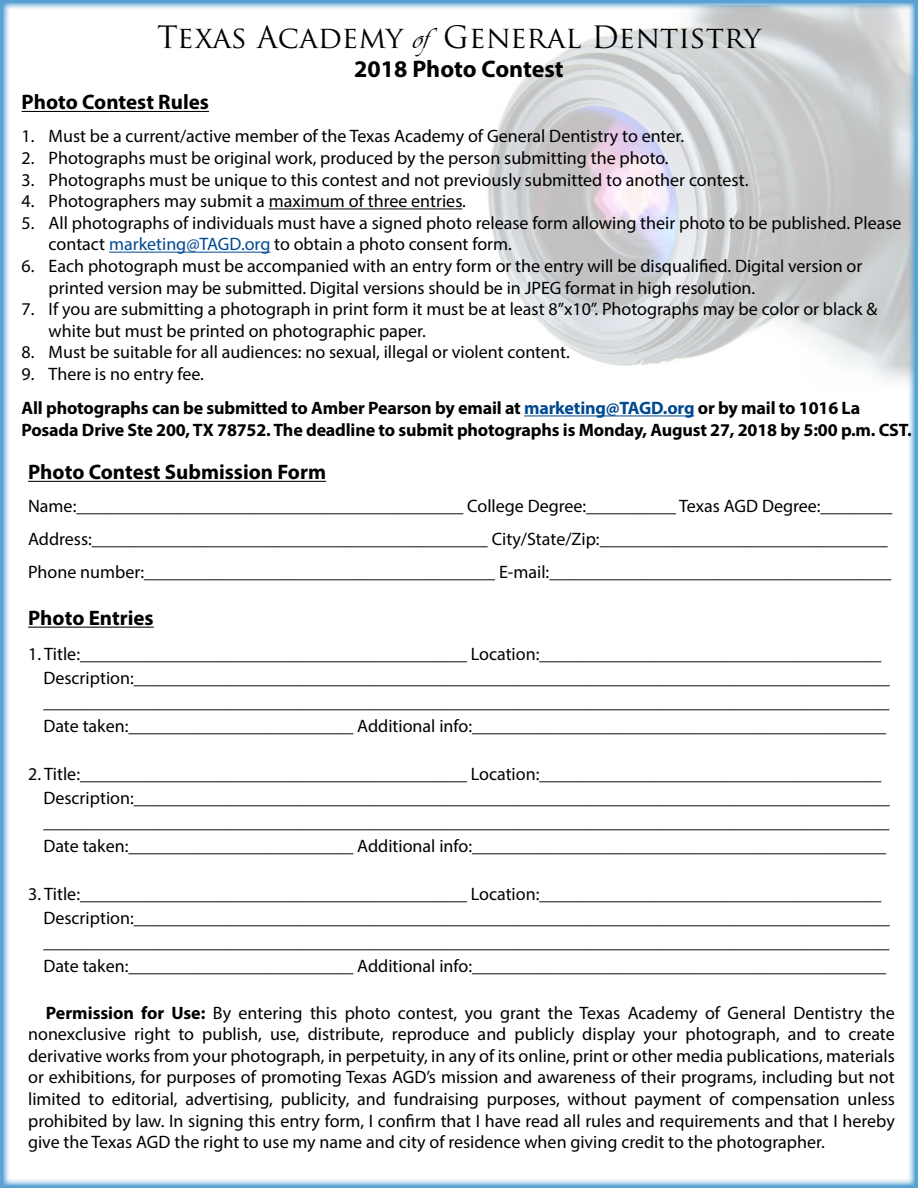
<style>
.page{position:relative;width:918px;height:1188px;background:#fff}
.page>*{position:absolute;margin:0;border:0;box-sizing:border-box;transform-origin:0 0}
.t1{font:30px "Trajan Pro";color:#000}
.t2{font:700 24px "Myriad Pro";color:#000}
.t3{font:700 21px "Myriad Pro";color:#000}
.t4{font:18px/21.6px "Myriad Pro";color:#000}
.t5{font:700 18px/34.2px "Myriad Pro";letter-spacing:-.01em;color:#000}
.s1{font-family:"Vivaldii"}
.s2{color:#004990}
.s3{font-weight:400}
.s4{font-weight:700}
</style>
<div class="page">
<img style="left:403px;top:11px;width:504px;height:371px">
<hr style="left:22px;top:111px;width:187px;height:1px;background:#000">
<hr style="left:269px;top:208px;width:193px;height:1px;background:#000">
<hr style="left:109px;top:252px;width:161px;height:1px;background:#004990">
<hr style="left:524px;top:415px;width:170px;height:1px;background:#004990">
<hr style="left:28px;top:481px;width:298px;height:1px;background:#000">
<hr style="left:28px;top:627px;width:126px;height:1px;background:#000">
<svg style="left:11px;top:1179px;width:896px;height:9px"></svg>
<svg style="left:11px;top:0;width:907px;height:11px"></svg>
<svg style="left:0;top:0;width:11px;height:1188px"></svg>
<svg style="left:907px;top:2px;width:11px;height:1186px"></svg>
<h1 class="t1" style="left:157px;top:18px;width:605px">Texas Academy <span class="s1">of</span>General Dentistry</h1>
<h2 class="t2" style="left:354px;top:53px;width:211px">2018 Photo Contest</h2>
<p class="t3" style="left:22px;top:89px;width:189px">Photo Contest Rules</p>
<p class="t4" style="left:22px;top:125px;width:664px">1. Must be a current/active member of the Texas Academy of General Dentistry to enter.</p>
<p class="t4" style="left:22px;top:147px;width:649px">2. Photographs must be original work, produced by the person submitting the photo.</p>
<p class="t4" style="left:22px;top:168px;width:728px">3. Photographs must be unique to this contest and not previously submitted to another contest.</p>
<p class="t4" style="left:22px;top:190px;width:446px">4. Photographers may submit a maximum of three entries.</p>
<p class="t4" style="left:49px;top:212px;width:854px;text-indent:-27px">5. All photographs of individuals must have a signed photo release form allowing their photo to be published. Please contact <span class="s2">marketing@TAGD.org</span> to obtain a photo consent form.</p>
<p class="t4" style="left:49px;top:255px;width:815px;text-indent:-27px">6. Each photograph must be accompanied with an entry form or the entry will be disqualified. Digital version or printed version may be submitted. Digital versions should be in JPEG format in high resolution.</p>
<p class="t4" style="left:49px;top:298px;width:830px;text-indent:-27px">7. If you are submitting a photograph in print form it must be at least 8”x10”. Photographs may be color or black &amp; white but must be printed on photographic paper.</p>
<p class="t4" style="left:22px;top:341px;width:550px">8. Must be suitable for all audiences: no sexual, illegal or violent content.</p>
<p class="t5" style="left:22px;top:356px;width:840px"><span class="s3">9. There is no entry fee.<br></span>All photographs can be submitted to Amber Pearson by email at <span class="s2">marketing@TAGD.org</span> or by mail to 1016 La</p>
<p class="t5" style="left:22px;top:412px;width:892px">Posada Drive Ste 200, TX 78752. The deadline to submit photographs is Monday, August 27, 2018 by 5:00 p.m. CST.</p>
<p class="t3" style="left:28px;top:458px;width:300px">Photo Contest Submission Form</p>
<p class="t4" style="left:28px;top:489px;width:866px;line-height:33px">Name:___________________________________________ College Degree:__________ Texas AGD Degree:________<br>Address:____________________________________________ City/State/Zip:________________________________<br>Phone number:_______________________________________ E-mail:______________________________________</p>
<p class="t3" style="left:28px;top:604px;width:127px">Photo Entries</p>
<p class="t4" style="left:43px;top:642px;width:848px;line-height:24px;text-indent:-15px">1. Title:___________________________________________ Location:______________________________________ Description:____________________________________________________________________________________ ______________________________________________________________________________________________ Date taken:_________________________ Additional info:______________________________________________</p>
<p class="t4" style="left:43px;top:762px;width:848px;line-height:24px;text-indent:-15px">2. Title:___________________________________________ Location:______________________________________ Description:____________________________________________________________________________________ ______________________________________________________________________________________________ Date taken:_________________________ Additional info:______________________________________________</p>
<p class="t4" style="left:43px;top:882px;width:848px;line-height:24px;text-indent:-15px">3. Title:___________________________________________ Location:______________________________________ Description:____________________________________________________________________________________ ______________________________________________________________________________________________ Date taken:_________________________ Additional info:______________________________________________</p>
<p class="t4" style="left:28px;top:1002px;width:868px;text-align:justify;text-indent:18px"><span class="s4">Permission for Use:</span> By entering this photo contest, you grant the Texas Academy of General Dentistry the nonexclusive right to publish, use, distribute, reproduce and publicly display your photograph, and to create derivative works from your photograph, in perpetuity, in any of its online, print or other media publications, materials or exhibitions, for purposes of promoting Texas AGD’s mission and awareness of their programs, including but not limited to editorial, advertising, publicity, and fundraising purposes, without payment of compensation unless prohibited by law. In signing this entry form, I confirm that I have read all rules and requirements and that I hereby give the Texas AGD the right to use my name and city of residence when giving credit to the photographer.</p>
</div>
